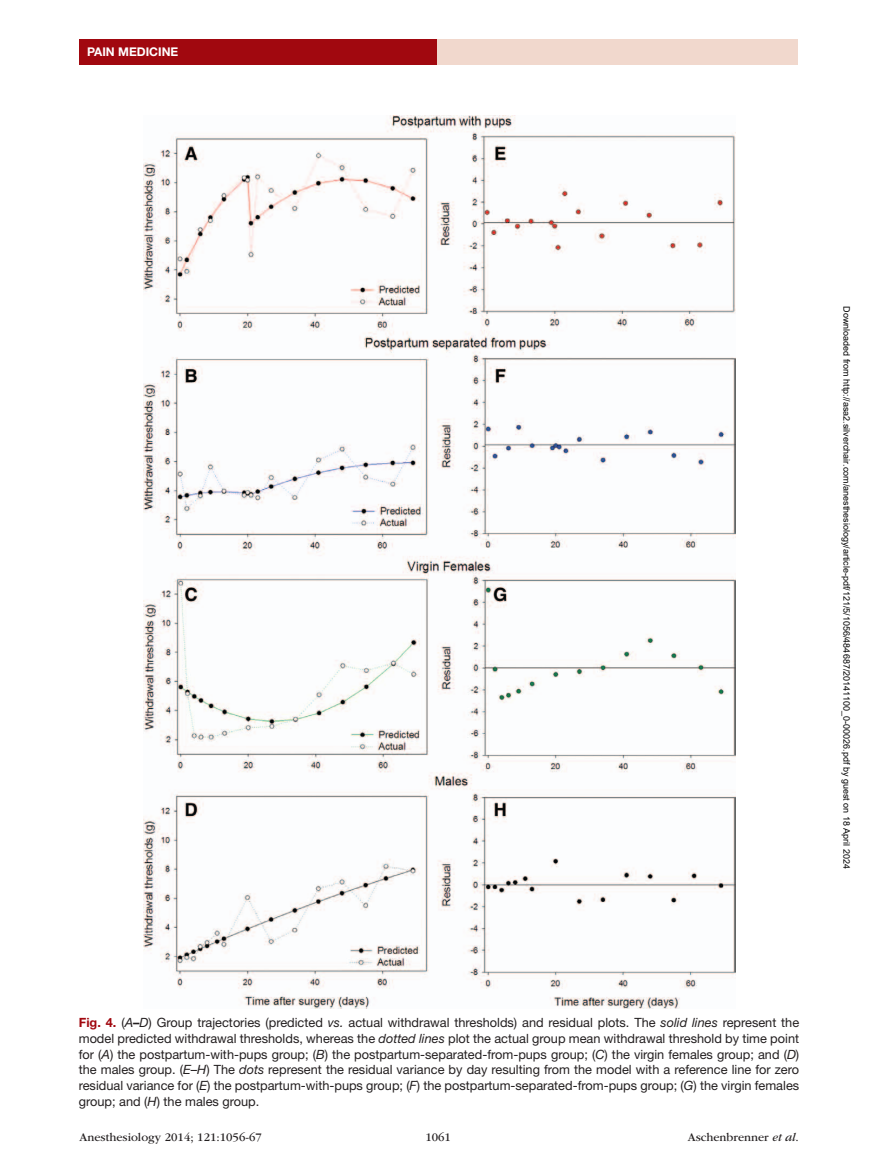
<style>
.page{position:relative;width:878px;height:1175px;background:#fff}
.page>*{position:absolute;margin:0;border:0;box-sizing:border-box;transform-origin:0 0}
.t1{font:12.75px/15.8px "Helvetica Neue LT Std";color:#231f20;text-align:justify}
.t2{font:12px "ITC Garamond Std";color:#231f20}
.t3{font:700 12px "Helvetica Neue LT Std";color:#fff}
.t4{font:9px "Arial";color:#000}
.s1{font-weight:700;color:#a1080f}
.s2{font-style:italic}
.s3{font-weight:700}
</style>
<div class="page">
<div style="left:432px;top:39px;width:365px;height:26px;background:#f1d8cd"></div>
<div style="left:79px;top:39px;width:357px;height:25px;background:#a1080f"></div>
<img style="left:143px;top:116px;width:592px;height:893px">
<p class="t3" style="left:87px;top:44px;width:93px">PAIN MEDICINE</p>
<p class="t4" style="left:850px;top:306px;width:564px;rotate:90deg">Downloaded from http://asa2.silverchair.com/anesthesiology/article-pdf/121/5/1056/484687/20141100_0-00026.pdf by guest on 18 April 2024</p>
<p class="t1" style="left:79px;top:1014px;width:722px"><span class="s1">Fig. 4.</span> (<span class="s2">A</span><span class="s3">–</span><span class="s2">D</span>) Group trajectories (predicted <span class="s2">vs.</span> actual withdrawal thresholds) and residual plots. The <span class="s2">solid lines</span> represent the model predicted withdrawal thresholds, whereas the <span class="s2">dotted lines</span> plot the actual group mean withdrawal threshold by time point for (<span class="s2">A</span>) the postpartum-with-pups group; (<span class="s2">B</span>) the postpartum-separated-from-pups group; (<span class="s2">C</span>) the virgin females group; and (<span class="s2">D</span>) the males group. (<span class="s2">E</span>–<span class="s2">H</span>) The <span class="s2">dots</span> represent the residual variance by day resulting from the model with a reference line for zero residual variance for (<span class="s2">E</span>) the postpartum-with-pups group; (<span class="s2">F</span>) the postpartum-separated-from-pups group; (<span class="s2">G</span>) the virgin females group; and (<span class="s2">H</span>) the males group.</p>
<p class="t2" style="left:80px;top:1130px;width:184px">Anesthesiology 2014; 121:1056-67</p>
<p class="t2" style="left:425px;top:1130px;width:27px">1061</p>
<p class="t2" style="left:687px;top:1130px;width:113px">Aschenbrenner <span class="s2">et al</span>.</p>
</div>
